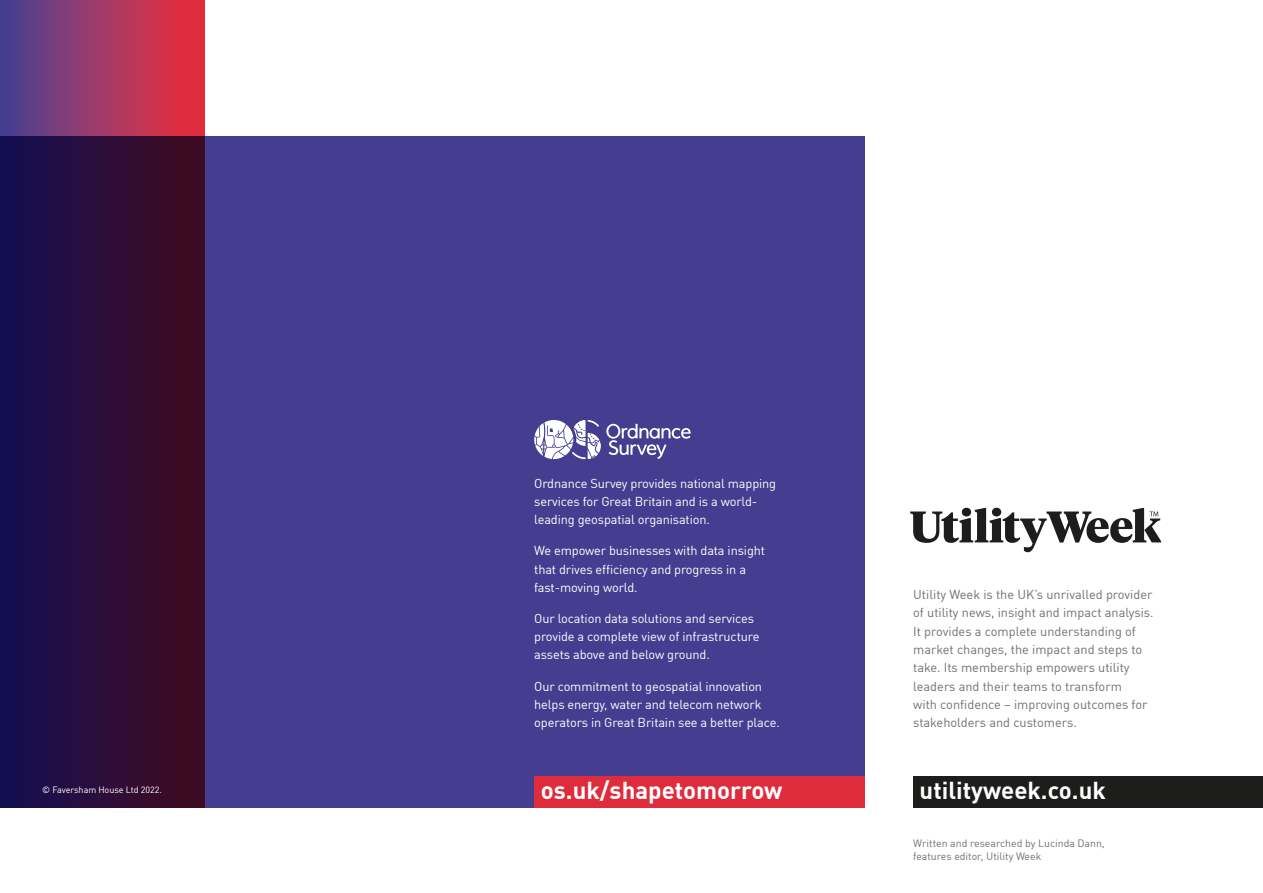
<style>
.page{position:relative;width:1263px;height:893px;background:#fff}
.page>*{position:absolute;margin:0;border:0;box-sizing:border-box;transform-origin:0 0}
.t1{font:700 24px "DIN Offc";color:#fff}
.t2{font:12.75px/18.3px "DIN Offc";letter-spacing:-.01em;color:#fff}
.t3{font:12.75px/18.3px "DIN Offc";color:#6f6f76}
.t4{font:10.5px/13.5px "DIN Offc";color:#6f6f76}
.t5{font:9px "DIN Offc";letter-spacing:-.005em;color:#fff}
</style>
<div class="page">
<div style="left:0;top:136px;width:865px;height:672px;background:#453d8f"></div>
<svg style="left:910px;top:508px;width:251px;height:44px"></svg>
<div style="left:913px;top:776px;width:350px;height:32px;background:#1d1d1b"></div>
<div style="left:534px;top:776px;width:331px;height:32px;background:#df2c3d"></div>
<svg style="left:0;top:0;width:204px;height:808px;background:#3d1440"></svg>
<svg style="left:534px;top:420px;width:157px;height:39px"></svg>
<p class="t2" style="left:534px;top:474px;width:243px">Ordnance Survey provides national mapping services for Great Britain and is a world&shy;leading geospatial organisation.</p>
<p class="t2" style="left:534px;top:541px;width:232px">We empower businesses with data insight that drives efficiency and progress in a fast-moving world.</p>
<p class="t2" style="left:534px;top:609px;width:227px">Our location data solutions and services provide a complete view of infrastructure assets above and below ground.</p>
<p class="t2" style="left:534px;top:676px;width:247px">Our commitment to geospatial innovation helps energy, water and telecom network operators in Great Britain see a better place.</p>
<p class="t3" style="left:913px;top:585px;width:242px">Utility Week is the UK’s unrivalled provider of utility news, insight and impact analysis.<br>It provides a complete understanding of market changes, the impact and steps to take. Its membership empowers utility leaders and their teams to transform<br>with confidence – improving outcomes for stakeholders and customers.</p>
<p class="t5" style="left:42px;top:784px;width:121px">© Faversham House Ltd 2022.</p>
<h1 class="t1" style="left:541px;top:775px;width:243px">os.uk/shapetomorrow</h1>
<h1 class="t1" style="left:919px;top:775px;width:188px">utilityweek.co.uk</h1>
<p class="t4" style="left:913px;top:836px;width:193px">Written and researched by Lucinda Dann, features editor, Utility Week</p>
</div>
